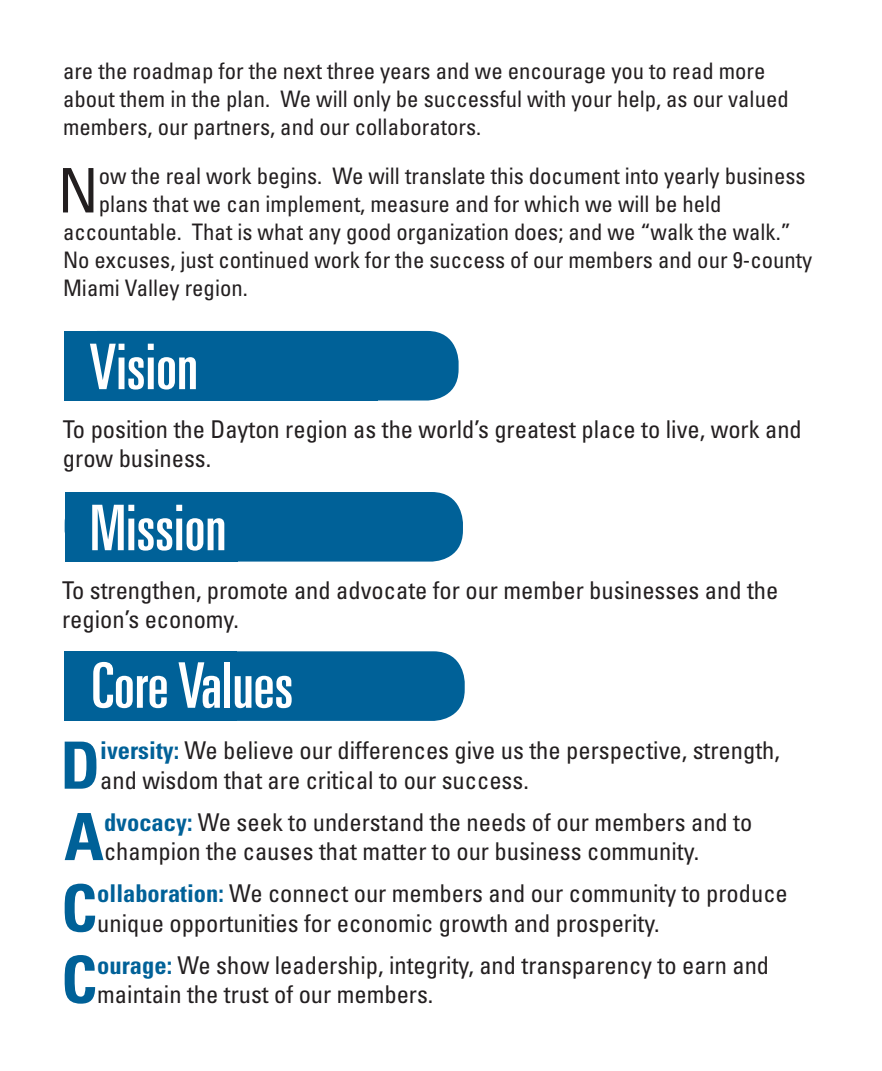
<style>
.page{position:relative;width:882px;height:1071px;background:#fff}
.page>*{position:absolute;margin:0;border:0;box-sizing:border-box;transform-origin:0 0}
.t1{font:700 condensed 65.27px "Univers LT Std";color:#006198}
.t2{font:ultra-condensed 63px "Univers LT Std";color:#fff}
.t3{font:condensed 61.6px "Univers LT Std";color:#231f20}
.t4{font:condensed 24.5px/29.4px "Univers LT Std";color:#231f20}
.t5{font:condensed 22.75px/28px "Univers LT Std";color:#231f20}
.s1{font-weight:700;color:#006198}
</style>
<div class="page">
<div style="left:67px;top:331px;width:392px;height:70px;background:#006198;border-radius:31px"></div>
<svg style="left:64px;top:331px;width:29px;height:70px"></svg>
<div style="left:89px;top:344px;width:289px;height:57px;background:#006198"></div>
<svg style="left:65px;top:492px;width:26px;height:70px"></svg>
<div style="left:65px;top:492px;width:398px;height:70px;background:#006198;border-radius:31px"></div>
<svg style="left:64px;top:651px;width:28px;height:70px"></svg>
<div style="left:66px;top:651px;width:399px;height:70px;background:#006198;border-radius:31px"></div>
<p class="t5" style="left:63px;top:57px;width:727px">are the roadmap for the next three years and we encourage you to read more about them in the plan. We will only be successful with your help, as our valued members, our partners, and our collaborators.</p>
<p class="t3" style="left:58px;top:152px;width:43px">N</p>
<p class="t5" style="left:99px;top:162px;width:708px">ow the real work begins. We will translate this document into yearly business</p>
<p class="t5" style="left:99px;top:190px;width:624px">plans that we can implement, measure and for which we will be held</p>
<p class="t5" style="left:63px;top:218px;width:729px">accountable. That is what any good organization does; and we “walk the walk.”</p>
<p class="t5" style="left:63px;top:246px;width:751px">No excuses, just continued work for the success of our members and our 9-county</p>
<p class="t5" style="left:63px;top:274px;width:186px">Miami Valley region.</p>
<p class="t2" style="left:89px;top:331px;width:110px">Vision</p>
<p class="t4" style="left:63px;top:414px;width:740px">To position the Dayton region as the world’s greatest place to live, work and grow business.</p>
<p class="t2" style="left:90px;top:492px;width:138px">Mission</p>
<p class="t4" style="left:62px;top:575px;width:718px">To strengthen, promote and advocate for our member businesses and the region’s economy.</p>
<p class="t2" style="left:92px;top:650px;width:203px">Core Values</p>
<p class="t1" style="left:60px;top:725px;width:41px">D</p>
<p class="t4" style="left:100px;top:736px;width:681px"><span class="s1">iversity:</span> We believe our differences give us the perspective, strength, and wisdom that are critical to our success.</p>
<p class="t1" style="left:64px;top:797px;width:41px">A</p>
<p class="t4" style="left:104px;top:807px;width:650px"><span class="s1">dvocacy:</span> We seek to understand the needs of our members and to champion the causes that matter to our business community.</p>
<p class="t1" style="left:61px;top:868px;width:38px">C</p>
<p class="t4" style="left:97px;top:878px;width:692px"><span class="s1">ollaboration:</span> We connect our members and our community to produce unique opportunities for economic growth and prosperity.</p>
<p class="t1" style="left:61px;top:940px;width:38px">C</p>
<p class="t4" style="left:97px;top:950px;width:673px"><span class="s1">ourage:</span> We show leadership, integrity, and transparency to earn and maintain the trust of our members.</p>
</div>
